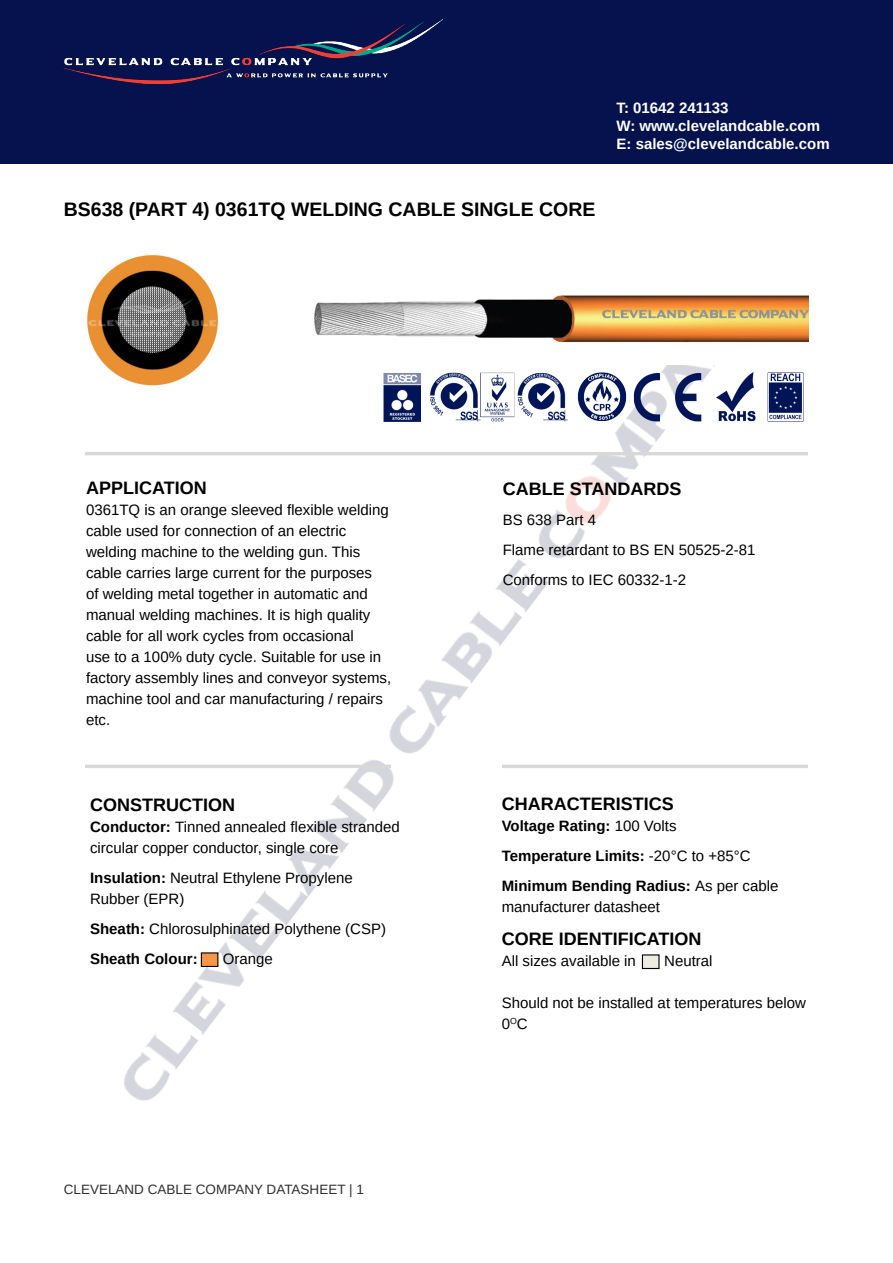
<style>
.page{position:relative;width:893px;height:1263px;background:#fff}
.page>*{position:absolute;margin:0;border:0;box-sizing:border-box;transform-origin:0 0}
.t1{font:700 19.5px "Arimo";color:#000}
.t2{font:700 18px "Arimo";color:#000}
.t3{font:15px/21px "Arimo";color:#000}
.t4{font:700 15px/30px "Arimo";color:#000}
.t5{font:700 15px/18px "Arimo";color:#fff}
.t6{font:13.5px "Arimo";color:#312f30}
.s1{font-weight:700}
.s2{font-weight:400}
</style>
<div class="page">
<div style="left:0;top:0;width:893px;height:164px;background:#05124e"></div>
<img style="left:64px;top:19px;width:378px;height:65px">
<img style="left:86px;top:432px;width:706px;height:669px">
<img style="left:87px;top:255px;width:131px;height:131px">
<img style="left:314px;top:295px;width:494px;height:48px">
<hr style="left:86px;top:452px;width:722px;height:3px;background:#d8d8d8">
<hr style="left:503px;top:765px;width:305px;height:3px;background:#d8d8d8">
<hr style="left:86px;top:765px;width:304px;height:3px;background:#d8d8d8">
<img style="left:383px;top:365px;width:421px;height:67px">
<div style="left:642px;top:955px;width:17px;height:13px;background:#eeece1"></div>
<div style="left:642px;top:954px;width:18px;height:15px;border:1px solid #000"></div>
<div style="left:201px;top:953px;width:17px;height:13px;background:#f79646"></div>
<div style="left:201px;top:952px;width:17px;height:15px;border:1px solid #000"></div>
<h1 class="t1" style="left:64px;top:196px;width:533px">BS638 (PART 4) 0361TQ WELDING CABLE SINGLE CORE</h1>
<p class="t5" style="left:617px;top:99px;width:215px">T: 01642 241133<br>W: www.clevelandcable.com<br>E: sales@clevelandcable.com</p>
<p class="t2" style="left:86px;top:475px;width:122px">APPLICATION</p>
<p class="t3" style="left:86px;top:499px;width:307px">0361TQ is an orange sleeved flexible welding cable used for connection of an electric welding machine to the welding gun. This cable carries large current for the purposes<br>of welding metal together in automatic and manual welding machines. It is high quality cable for all work cycles from occasional<br>use to a 100% duty cycle. Suitable for use in factory assembly lines and conveyor systems, machine tool and car manufacturing / repairs etc.</p>
<p class="t2" style="left:90px;top:793px;width:146px">CONSTRUCTION</p>
<p class="t3" style="left:90px;top:817px;width:311px"><span class="s1">Conductor:</span> Tinned annealed flexible stranded circular copper conductor, single core</p>
<p class="t3" style="left:90px;top:868px;width:264px"><span class="s1">Insulation:</span> Neutral Ethylene Propylene<br>Rubber (EPR)</p>
<p class="t3" style="left:90px;top:914px;width:297px;line-height:30px"><span class="s1">Sheath:</span> Chlorosulphinated Polythene (CSP)<br><span class="s1">Sheath Colour:</span></p>
<p class="t3" style="left:223px;top:949px;width:52px">Orange</p>
<p class="t6" style="left:64px;top:1181px;width:302px">CLEVELAND CABLE COMPANY DATASHEET | 1</p>
<p class="t2" style="left:503px;top:476px;width:180px">CABLE STANDARDS</p>
<p class="t3" style="left:503px;top:505px;width:254px;line-height:30px">BS 638 Part 4<br>Flame retardant to BS EN 50525-2-81<br>Conforms to IEC 60332-1-2</p>
<p class="t2" style="left:502px;top:792px;width:173px">CHARACTERISTICS</p>
<p class="t4" style="left:502px;top:811px;width:278px">Voltage Rating: <span class="s2">100 Volts<br></span>Temperature Limits: <span class="s2">-20°C to +85°C<br></span>Minimum Bending Radius: <span class="s2">As per cable</span></p>
<p class="t3" style="left:502px;top:897px;width:160px">manufacturer datasheet</p>
<p class="t2" style="left:502px;top:927px;width:201px">CORE IDENTIFICATION</p>
<p class="t3" style="left:502px;top:951px;width:136px">All sizes available in</p>
<p class="t3" style="left:664px;top:951px;width:50px">Neutral</p>
<p class="t3" style="left:502px;top:993px;width:306px">Should not be installed at temperatures below<br>0<sup>O</sup>C</p>
</div>
